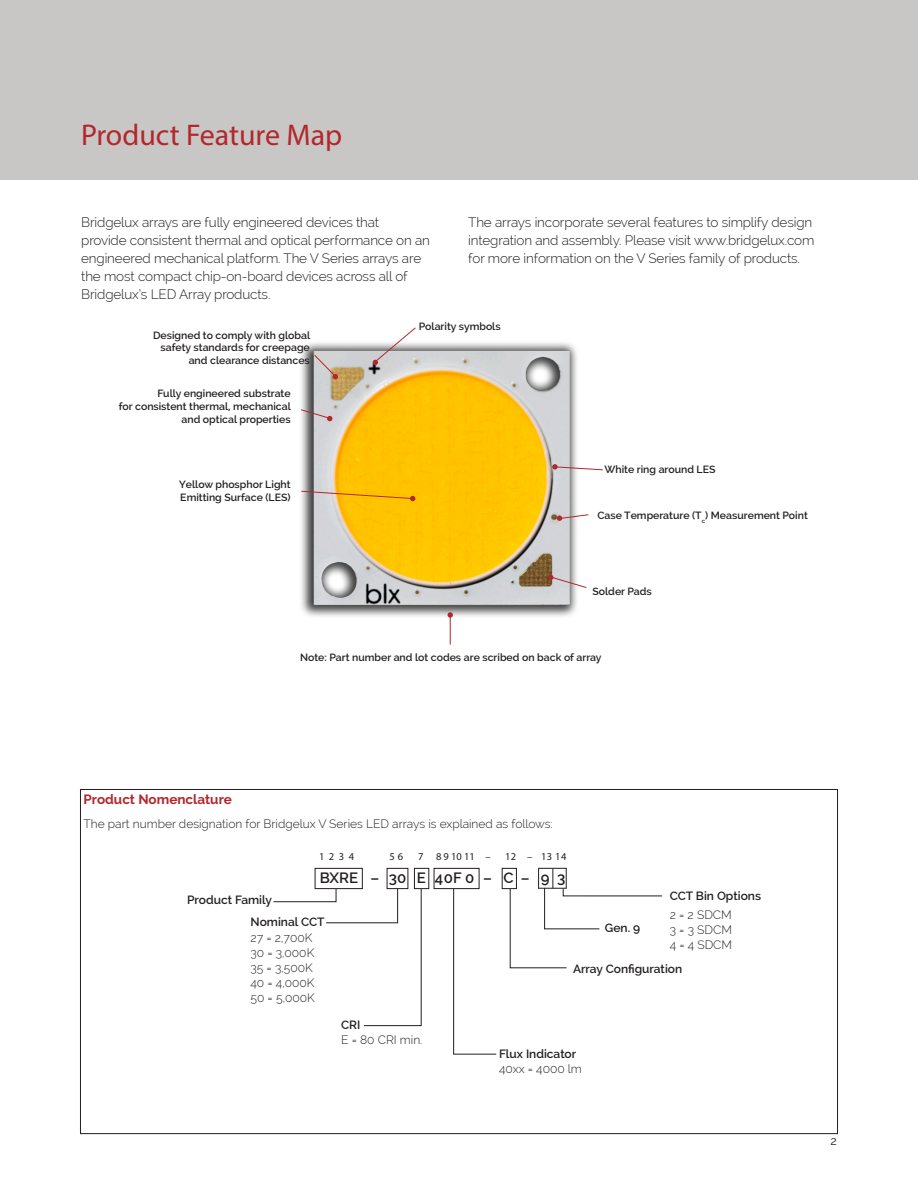
<style>
.page{position:relative;width:918px;height:1188px;background:#fff}
.page>*{position:absolute;margin:0;border:0;box-sizing:border-box;transform-origin:0 0}
.section_header{font:30px "Myriad Pro";color:#b1272c}
.main_text_block{font:600 15px "Raleway";color:#231f20}
.main_text_block-2{font:300 13.5px/18px "Raleway";letter-spacing:-.01em;color:#231f20}
.main_text_block-3{font:700 13.5px "Raleway";color:#b1272c}
.main_text_block-4{font:300 12px "Raleway";color:#231f20}
.main_text_block-5{font:600 12px "Raleway";color:#231f20}
.t1{font:12px "Raleway";color:#231f20}
.main_text_block-6{font:600 10.5px/12.8px "Raleway";color:#231f20;text-align:right}
.main_text_block-7{font:10.5px "Myriad Pro";letter-spacing:.04em;color:#231f20}
</style>
<div class="page">
<div style="left:0;top:0;width:918px;height:180px;background:#c8c7c6"></div>
<svg style="left:273px;top:888px;width:149px;height:138px"></svg>
<svg style="left:453px;top:888px;width:44px;height:167px"></svg>
<div style="left:315px;top:868px;width:48px;height:21px;border:1px solid #231f20"></div>
<div style="left:387px;top:868px;width:21px;height:21px;border:1px solid #231f20"></div>
<div style="left:434px;top:868px;width:45px;height:21px;border:1px solid #231f20"></div>
<div style="left:414px;top:868px;width:15px;height:21px;border:1px solid #231f20"></div>
<div style="left:502px;top:868px;width:15px;height:21px;border:1px solid #231f20"></div>
<svg style="left:509px;top:868px;width:153px;height:101px"></svg>
<img style="left:301px;top:342px;width:276px;height:293px">
<svg style="left:301px;top:409px;width:31px;height:12px"></svg>
<svg style="left:301px;top:490px;width:114px;height:11px"></svg>
<svg style="left:557px;top:514px;width:32px;height:7px"></svg>
<svg style="left:548px;top:575px;width:39px;height:13px"></svg>
<hr style="left:450px;top:615px;width:1px;height:30px;background:#b1272c">
<svg style="left:448px;top:612px;width:5px;height:6px"></svg>
<svg style="left:552px;top:464px;width:51px;height:7px"></svg>
<svg style="left:373px;top:327px;width:43px;height:38px"></svg>
<svg style="left:314px;top:354px;width:24px;height:26px"></svg>
<p class="section_header" style="left:81px;top:117px;width:263px">Product Feature Map</p>
<p class="main_text_block-2" style="left:81px;top:213px;width:350px">Bridgelux arrays are fully engineered devices that<br>provide consistent thermal and optical performance on an engineered mechanical platform. The V Series arrays are the most compact chip-on-board devices across all of Bridgelux’s LED Array products.</p>
<p class="main_text_block-2" style="left:468px;top:213px;width:348px">The arrays incorporate several features to simplify design integration and assembly. Please visit www.bridgelux.com for more information on the V Series family of products.</p>
<p class="main_text_block-6" style="left:153px;top:329px;width:159px">Designed to comply with global safety standards for creepage and clearance distances</p>
<p class="main_text_block-6" style="left:119px;top:387px;width:174px">Fully engineered substrate<br>for consistent thermal, mechanical and optical properties</p>
<p class="main_text_block-6" style="left:179px;top:478px;width:113px;text-align:left">Yellow phosphor Light<br>Emitting Surface (LES)</p>
<p class="main_text_block-6" style="left:419px;top:320px;width:83px">Polarity symbols</p>
<p class="main_text_block-6" style="left:604px;top:463px;width:113px">White ring around LES</p>
<p class="main_text_block-6" style="left:597px;top:509px;width:212px">Case Temperature (T<sub>c</sub>) Measurement Point</p>
<p class="main_text_block-6" style="left:592px;top:585px;width:61px">Solder Pads</p>
<p class="main_text_block-6" style="left:300px;top:651px;width:303px">Note: Part number and lot codes are scribed on back of array</p>
<p class="main_text_block-3" style="left:84px;top:792px;width:150px">Product Nomenclature</p>
<p class="main_text_block-4" style="left:84px;top:817px;width:471px">The part number designation for Bridgelux V Series LED arrays is explained as follows:</p>
<p class="main_text_block-7" style="left:319px;top:850px;width:37px">1 2 3 4</p>
<p class="main_text_block-7" style="left:390px;top:850px;width:15px">5 6</p>
<p class="main_text_block-7" style="left:418px;top:850px;width:74px">7 8 9 10 11 –</p>
<p class="main_text_block-7" style="left:505px;top:850px;width:63px">12 – 13 14</p>
<p class="main_text_block-5" style="left:187px;top:893px;width:86px">Product Family</p>
<p class="main_text_block-5" style="left:670px;top:889px;width:93px">CCT Bin Options</p>
<p class="main_text_block-4" style="left:670px;top:908px;width:64px">2 = 2 SDCM</p>
<p class="main_text_block-4" style="left:670px;top:923px;width:64px">3 = 3 SDCM</p>
<p class="main_text_block-4" style="left:670px;top:938px;width:64px">4 = 4 SDCM</p>
<p class="main_text_block" style="left:320px;top:869px;width:247px">BXRE – 30 E 40F 0 – C – 9 3</p>
<p class="main_text_block-5" style="left:251px;top:915px;width:76px">Nominal CCT</p>
<p class="main_text_block-5" style="left:605px;top:921px;width:37px">Gen. 9</p>
<p class="main_text_block-4" style="left:251px;top:931px;width:63px">27 = 2,700K</p>
<p class="main_text_block-4" style="left:251px;top:946px;width:65px">30 = 3,000K</p>
<p class="main_text_block-4" style="left:251px;top:961px;width:64px">35 = 3,500K</p>
<p class="main_text_block-4" style="left:251px;top:976px;width:65px">40 = 4,000K</p>
<p class="main_text_block-4" style="left:251px;top:991px;width:66px">50 = 5,000K</p>
<p class="main_text_block-5" style="left:573px;top:962px;width:111px">Array Configuration</p>
<p class="main_text_block-5" style="left:341px;top:1018px;width:21px">CRI</p>
<p class="main_text_block-4" style="left:341px;top:1033px;width:83px">E = 80 CRI min.</p>
<p class="main_text_block-5" style="left:499px;top:1047px;width:79px">Flux Indicator</p>
<p class="main_text_block-4" style="left:499px;top:1062px;width:84px">40xx = 4000 lm</p>
<p class="t1" style="left:831px;top:1134px;width:8px">2</p>
</div>
